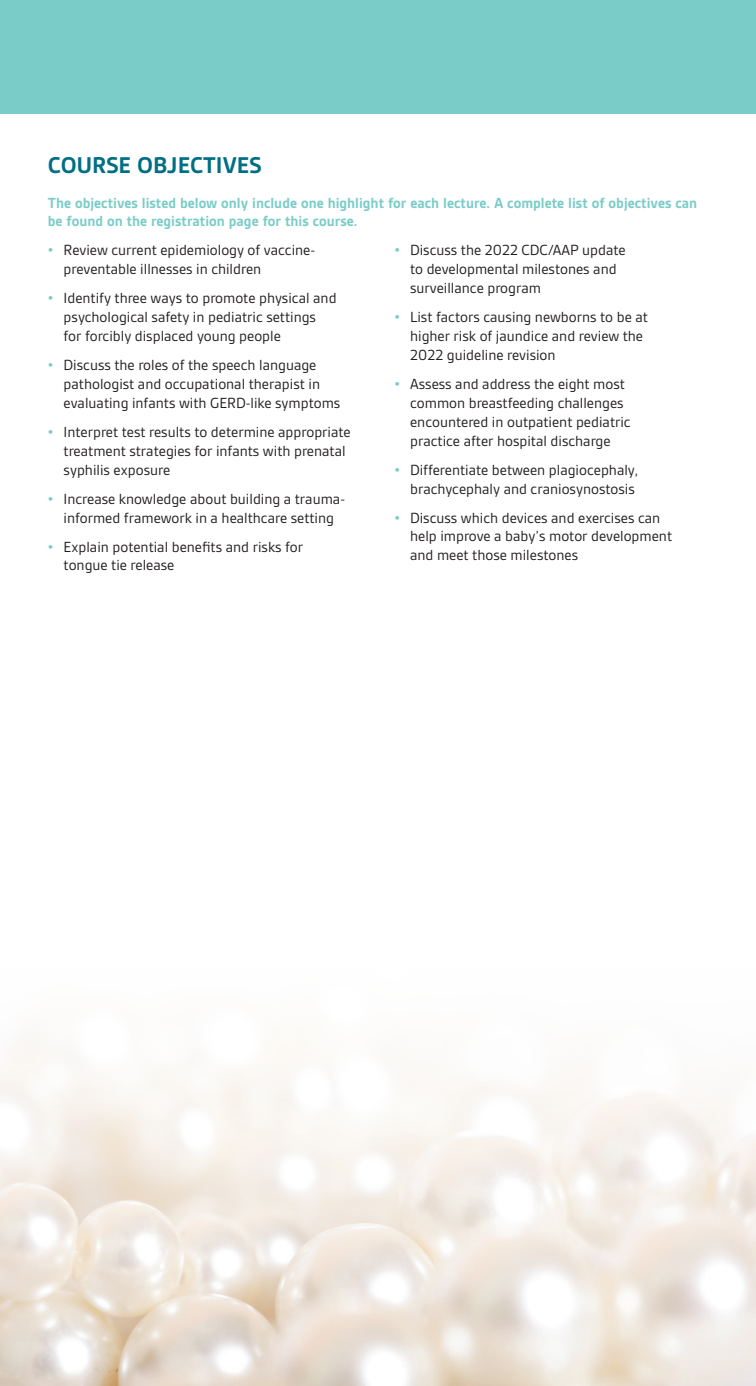
<style>
.page{position:relative;width:756px;height:1386px;background:#fff}
.page>*{position:absolute;margin:0;border:0;box-sizing:border-box;transform-origin:0 0}
.t1{font:700 24.5px "Gesta";color:#006f83}
.t2{font:15.75px/18.9px "Gesta";color:#231f20}
.t3{font:700 15.75px/18.9px "Gesta";color:#7accc8}
.s1{font-weight:700;color:#7accc8}
</style>
<div class="page">
<img style="left:0;top:1038px;width:756px;height:348px">
<div style="left:0;top:0;width:756px;height:113px;background:#7accc8"></div>
<h1 class="t1" style="left:48px;top:152px;width:215px">COURSE OBJECTIVES</h1>
<p class="t3" style="left:48px;top:193px;width:651px">The objectives listed below only include one highlight for each lecture. A complete list of objectives can be found on the registration page for this course.</p>
<p class="t2" style="left:64px;top:241px;width:253px;text-indent:-16px"><span class="s1">•</span> Review current epidemiology of vaccine&shy;preventable illnesses in children</p>
<p class="t2" style="left:64px;top:289px;width:274px;text-indent:-16px"><span class="s1">•</span> Identify three ways to promote physical and psychological safety in pediatric settings for forcibly displaced young people</p>
<p class="t2" style="left:64px;top:356px;width:278px;text-indent:-16px"><span class="s1">•</span> Discuss the roles of the speech language pathologist and occupational therapist in evaluating infants with GERD-like symptoms</p>
<p class="t2" style="left:64px;top:422px;width:289px;text-indent:-16px"><span class="s1">•</span> Interpret test results to determine appropriate treatment strategies for infants with prenatal syphilis exposure</p>
<p class="t2" style="left:48px;top:489px;width:299px;text-align:center"><span class="s1">•</span> Increase knowledge about building a trauma&shy;informed framework in a healthcare setting</p>
<p class="t2" style="left:64px;top:537px;width:241px;text-indent:-16px"><span class="s1">•</span> Explain potential benefits and risks for tongue tie release</p>
<p class="t2" style="left:410px;top:241px;width:217px;text-indent:-16px"><span class="s1">•</span> Discuss the 2022 CDC/AAP update to developmental milestones and surveillance program</p>
<p class="t2" style="left:410px;top:308px;width:239px;text-indent:-16px"><span class="s1">•</span> List factors causing newborns to be at higher risk of jaundice and review the<br>2022 guideline revision</p>
<p class="t2" style="left:410px;top:375px;width:222px;text-indent:-16px"><span class="s1">•</span> Assess and address the eight most common breastfeeding challenges encountered in outpatient pediatric practice after hospital discharge</p>
<p class="t2" style="left:394px;top:460px;width:246px;text-align:right"><span class="s1">•</span> Differentiate between plagiocephaly, brachycephaly and craniosynostosis</p>
<p class="t2" style="left:410px;top:508px;width:264px;text-indent:-16px"><span class="s1">•</span> Discuss which devices and exercises can help improve a baby’s motor development and meet those milestones</p>
</div>
